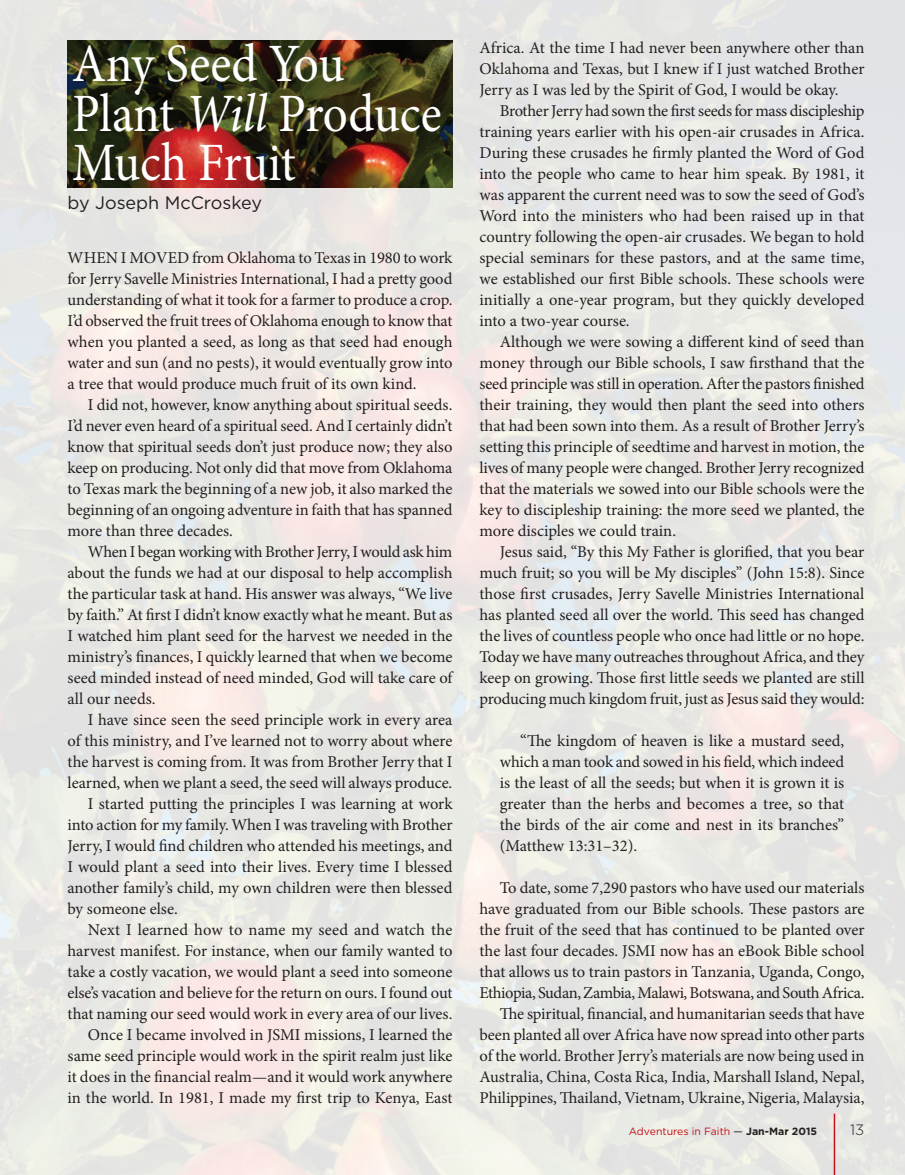
<style>
.page{position:relative;width:905px;height:1175px;background:#fff}
.page>*{position:absolute;margin:0;border:0;box-sizing:border-box;transform-origin:0 0}
.t1{font:54px/49.5px "Minion Pro";letter-spacing:-.005em;color:#fff;scale:.91 1}
.t2{font:18px "Gotham";color:#231f20}
.t3{font:16.5px/21px "Minion Pro";letter-spacing:-.005em;color:#231f20;text-align:justify}
.t4{font:300 15px "Gotham";color:#231f20}
.t5{font:10.5px "Gotham";color:#c4121a}
.s1{font-style:italic}
.s2{color:#231f20}
.s3{font-weight:700;color:#231f20}
</style>
<div class="page">
<img style="left:0;top:0;width:904px;height:1174px">
<img style="left:68px;top:40px;width:384px;height:147px">
<hr style="left:833px;top:1114px;width:2px;height:60px;background:#c4121a">
<h1 class="t1" style="left:72px;top:40px;width:407px">Any Seed You<br>Plant <span class="s1">Will</span> Produce<br>Much Fruit</h1>
<p class="t2" style="left:68px;top:192px;width:196px">by Joseph McCroskey</p>
<p class="t3" style="left:67px;top:247px;width:386px">WHEN I MOVED from Oklahoma to Texas in 1980 to work for Jerry Savelle Ministries International, I had a pretty good understanding of what it took for a farmer to produce a crop.<br>I’d observed the fruit trees of Oklahoma enough to know that when you planted a seed, as long as that seed had enough water and sun (and no pests), it would eventually grow into a tree that would produce much fruit of its own kind.</p>
<p class="t3" style="left:67px;top:394px;width:386px;text-indent:20px">I did not, however, know anything about spiritual seeds.<br>I’d never even heard of a spiritual seed. And I certainly didn’t know that spiritual seeds don’t just produce now; they also keep on producing. Not only did that move from Oklahoma to Texas mark the beginning of a new job, it also marked the beginning of an ongoing adventure in faith that has spanned more than three decades.</p>
<p class="t3" style="left:67px;top:541px;width:386px;text-indent:20px">When I began working with Brother Jerry, I would ask him about the funds we had at our disposal to help accomplish the particular task at hand. His answer was always, “We live by faith.” At first I didn’t know exactly what he meant. But as I watched him plant seed for the harvest we needed in the ministry’s finances, I quickly learned that when we become seed minded instead of need minded, God will take care of all our needs.</p>
<p class="t3" style="left:88px;top:709px;width:366px">I have since seen the seed principle work in every area</p>
<p class="t3" style="left:67px;top:730px;width:386px">of this ministry, and I’ve learned not to worry about where</p>
<p class="t3" style="left:67px;top:751px;width:386px">the harvest is coming from. It was from Brother Jerry that I</p>
<p class="t3" style="left:67px;top:772px;width:386px">learned, when we plant a seed, the seed will always produce.</p>
<p class="t3" style="left:88px;top:793px;width:366px">I started putting the principles I was learning at work</p>
<p class="t3" style="left:67px;top:814px;width:386px">into action for my family. When I was traveling with Brother</p>
<p class="t3" style="left:67px;top:835px;width:386px">Jerry, I would find children who attended his meetings, and</p>
<p class="t3" style="left:67px;top:856px;width:386px">I would plant a seed into their lives. Every time I blessed</p>
<p class="t3" style="left:67px;top:877px;width:386px">another family’s child, my own children were then blessed</p>
<p class="t3" style="left:67px;top:898px;width:112px">by someone else.</p>
<p class="t3" style="left:88px;top:919px;width:366px">Next I learned how to name my seed and watch the</p>
<p class="t3" style="left:67px;top:940px;width:386px">harvest manifest. For instance, when our family wanted to</p>
<p class="t3" style="left:67px;top:961px;width:386px">take a costly vacation, we would plant a seed into someone</p>
<p class="t3" style="left:67px;top:982px;width:386px">else’s vacation and believe for the return on ours. I found out</p>
<p class="t3" style="left:67px;top:1003px;width:386px">that naming our seed would work in every area of our lives.</p>
<p class="t3" style="left:88px;top:1024px;width:366px">Once I became involved in JSMI missions, I learned the</p>
<p class="t3" style="left:67px;top:1045px;width:386px">same seed principle would work in the spirit realm just like</p>
<p class="t3" style="left:67px;top:1066px;width:386px">it does in the financial realm—and it would work anywhere</p>
<p class="t3" style="left:67px;top:1087px;width:386px">in the world. In 1981, I made my first trip to Kenya, East</p>
<p class="t3" style="left:479px;top:37px;width:386px">Africa. At the time I had never been anywhere other than Oklahoma and Texas, but I knew if I just watched Brother Jerry as I was led by the Spirit of God, I would be okay.</p>
<p class="t3" style="left:479px;top:100px;width:386px;text-indent:20px">Brother Jerry had sown the first seeds for mass discipleship training years earlier with his open-air crusades in Africa.<br>During these crusades he firmly planted the Word of God into the people who came to hear him speak. By 1981, it was apparent the current need was to sow the seed of God’s Word into the ministers who had been raised up in that country following the open-air crusades. We began to hold special seminars for these pastors, and at the same time, we established our first Bible schools. These schools were initially a one-year program, but they quickly developed into a two-year course.</p>
<p class="t3" style="left:479px;top:331px;width:386px;text-indent:20px">Although we were sowing a different kind of seed than money through our Bible schools, I saw firsthand that the seed principle was still in operation. After the pastors finished their training, they would then plant the seed into others that had been sown into them. As a result of Brother Jerry’s setting this principle of seedtime and harvest in motion, the lives of many people were changed. Brother Jerry recognized that the materials we sowed into our Bible schools were the key to discipleship training: the more seed we planted, the more disciples we could train.</p>
<p class="t3" style="left:479px;top:541px;width:386px;text-indent:20px">Jesus said, “By this My Father is glorified, that you bear much fruit; so you will be My disciples” (John 15:8). Since those first crusades, Jerry Savelle Ministries International has planted seed all over the world. This seed has changed the lives of countless people who once had little or no hope.<br>Today we have many outreaches throughout Africa, and they keep on growing. Those first little seeds we planted are still producing much kingdom fruit, just as Jesus said they would:</p>
<p class="t3" style="left:500px;top:730px;width:346px;text-indent:20px">“The kingdom of heaven is like a mustard seed, which a man took and sowed in his field, which indeed is the least of all the seeds; but when it is grown it is greater than the herbs and becomes a tree, so that the birds of the air come and nest in its branches” (Matthew 13:31–32).</p>
<p class="t3" style="left:479px;top:877px;width:386px;text-align:right">To date, some 7,290 pastors who have used our materials have graduated from our Bible schools. These pastors are the fruit of the seed that has continued to be planted over the last four decades. JSMI now has an eBook Bible school that allows us to train pastors in Tanzania, Uganda, Congo, Ethiopia, Sudan, Zambia, Malawi, Botswana, and South Africa.<br>The spiritual, financial, and humanitarian seeds that have been planted all over Africa have now spread into other parts of the world. Brother Jerry’s materials are now being used in Australia, China, Costa Rica, India, Marshall Island, Nepal, Philippines, Thailand, Vietnam, Ukraine, Nigeria, Malaysia,</p>
<p class="t5" style="left:629px;top:1125px;width:190px">Adventures in Faith <span class="s2">—</span> <span class="s3">Jan-Mar 2015</span></p>
<p class="t4" style="left:850px;top:1121px;width:16px">13</p>
</div>
